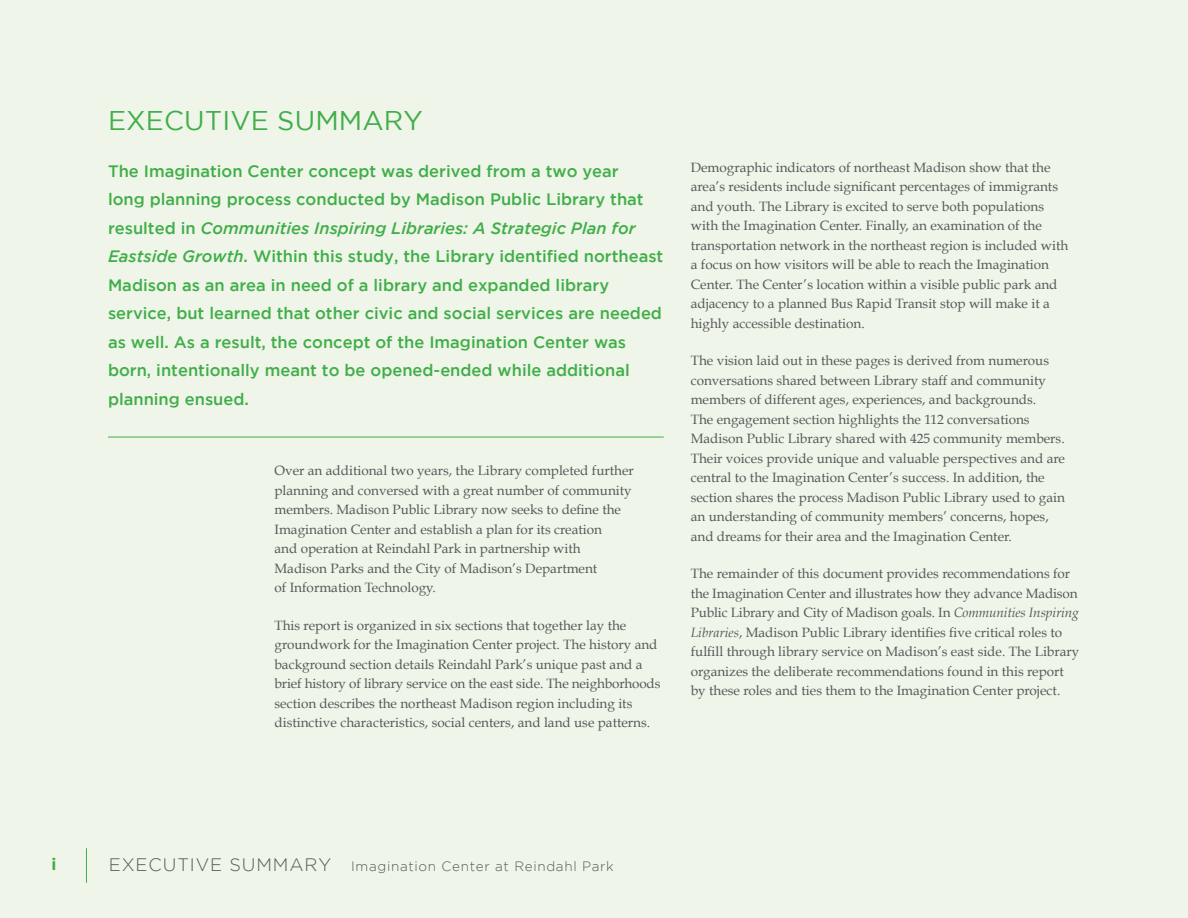
<style>
.page{position:relative;width:1188px;height:918px;background:#eff5e8}
.page>*{position:absolute;margin:0;border:0;box-sizing:border-box;transform-origin:0 0}
.Heading_2{font:27px "Gotham";letter-spacing:.005em;color:#40ae49}
.Intro_Paragraph{font:500 16.5px/28.5px "Gotham";color:#40ae49}
.t1{font:700 16.5px "Gotham";color:#40ae49}
.Body{font:13.5px/19.5px "Book Antiqua";color:#57585a}
.t2{font:300 13.5px "Gotham";letter-spacing:.05em;color:#57585a}
.s1{font-style:italic}
.s2{font-size:18px}
</style>
<div class="page">
<hr style="left:108px;top:437px;width:556px;height:1px;background:#40ae49">
<hr style="left:86px;top:848px;width:1px;height:35px;background:#40ae49">
<p class="Heading_2" style="left:108px;top:106px;width:316px">EXECUTIVE SUMMARY</p>
<p class="Intro_Paragraph" style="left:108px;top:156px;width:557px">The Imagination Center concept was derived from a two year<br>long planning process conducted by Madison Public Library that resulted in <span class="s1">Communities Inspiring Libraries: A Strategic Plan for Eastside Growth</span>. Within this study, the Library identified northeast Madison as an area in need of a library and expanded library service, but learned that other civic and social services are needed as well. As a result, the concept of the Imagination Center was born, intentionally meant to be opened-ended while additional planning ensued.</p>
<p class="Body" style="left:274px;top:461px;width:361px">Over an additional two years, the Library completed further planning and conversed with a great number of community members. Madison Public Library now seeks to define the Imagination Center and establish a plan for its creation<br>and operation at Reindahl Park in partnership with Madison Parks and the City of Madison’s Department<br>of Information Technology.</p>
<p class="Body" style="left:274px;top:615px;width:387px">This report is organized in six sections that together lay the groundwork for the Imagination Center project. The history and background section details Reindahl Park’s unique past and a brief history of library service on the east side. The neighborhoods section describes the northeast Madison region including its distinctive characteristics, social centers, and land use patterns.</p>
<p class="Body" style="left:691px;top:157px;width:379px">Demographic indicators of northeast Madison show that the area’s residents include significant percentages of immigrants and youth. The Library is excited to serve both populations with the Imagination Center. Finally, an examination of the transportation network in the northeast region is included with a focus on how visitors will be able to reach the Imagination Center. The Center’s location within a visible public park and adjacency to a planned Bus Rapid Transit stop will make it a highly accessible destination.</p>
<p class="Body" style="left:691px;top:351px;width:376px">The vision laid out in these pages is derived from numerous conversations shared between Library staff and community members of different ages, experiences, and backgrounds.<br>The engagement section highlights the 112 conversations Madison Public Library shared with 425 community members.<br>Their voices provide unique and valuable perspectives and are central to the Imagination Center’s success. In addition, the section shares the process Madison Public Library used to gain an understanding of community members’ concerns, hopes, and dreams for their area and the Imagination Center.</p>
<p class="Body" style="left:691px;top:564px;width:390px">The remainder of this document provides recommendations for the Imagination Center and illustrates how they advance Madison Public Library and City of Madison goals. In <span class="s1">Communities Inspiring Libraries</span>, Madison Public Library identifies five critical roles to fulfill through library service on Madison’s east side. The Library organizes the deliberate recommendations found in this report by these roles and ties them to the Imagination Center project.</p>
<p class="t1" style="left:52px;top:855px;width:6px">i</p>
<p class="t2" style="left:109px;top:858px;width:507px"><span class="s2">EXECUTIVE SUMMARY</span> Imagination Center at Reindahl Park</p>
</div>
